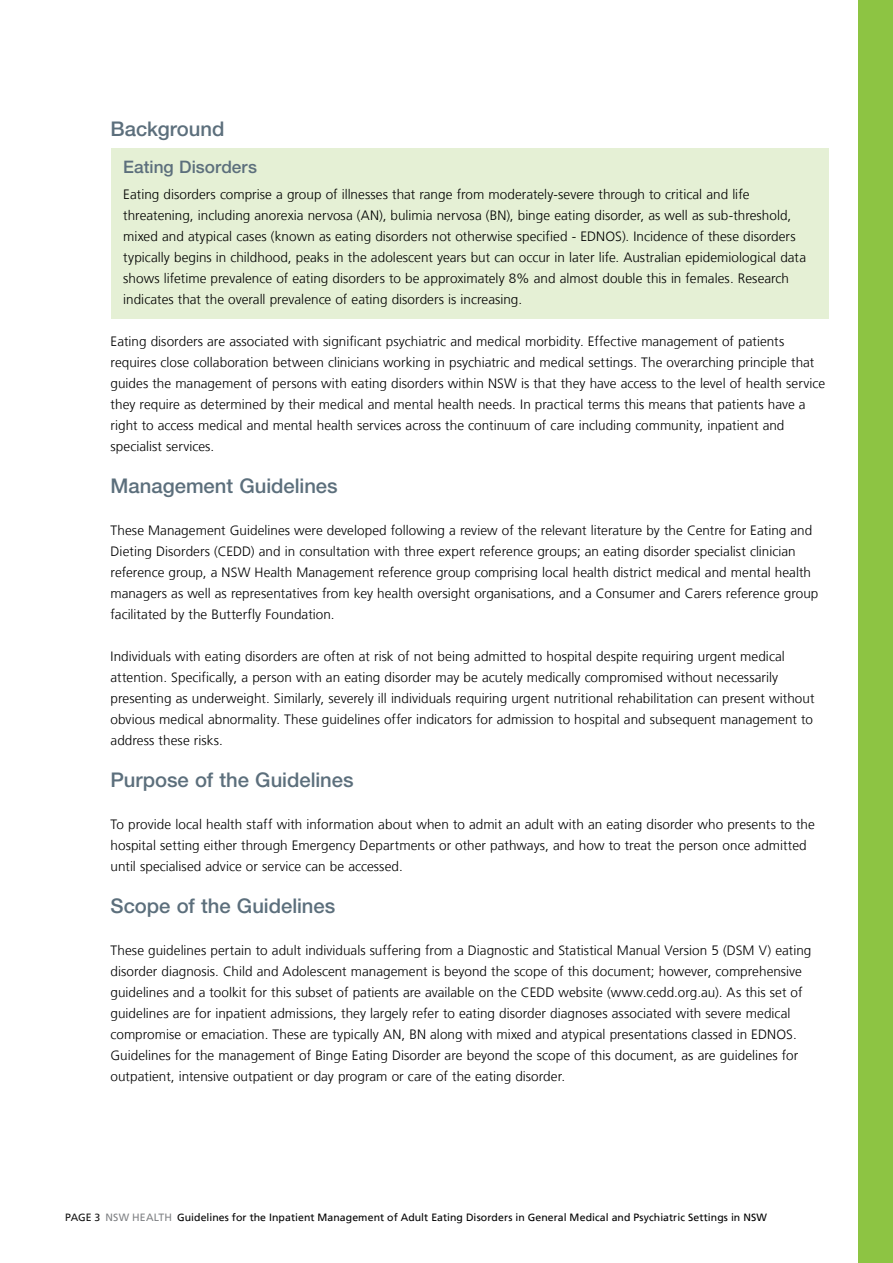
<style>
.page{position:relative;width:893px;height:1263px;background:#fff}
.page>*{position:absolute;margin:0;border:0;box-sizing:border-box;transform-origin:0 0}
._5a__Heading_1_no_nu{font:500 20.25px "Helvetica Neue";color:#5c6f7c}
._5b__Heading_2_no_nu{font:500 17.25px "Helvetica Neue";color:#5c6f7c}
._2a__Body_copy{font:300 13.5px/21px "Frutiger LT";letter-spacing:.005em;color:#000}
.t1{font:10.5px "Frutiger LT";letter-spacing:.005em;color:#000}
.s1{color:#141414}
.s2{color:#808285}
</style>
<div class="page">
<div style="left:111px;top:149px;width:717px;height:170px;background:#e5f0d5"></div>
<div style="left:858px;top:0;width:35px;height:1263px;background:#8dc443"></div>
<p class="_5a__Heading_1_no_nu" style="left:111px;top:116px;width:115px">Background</p>
<p class="_5b__Heading_2_no_nu" style="left:123px;top:157px;width:135px">Eating Disorders</p>
<p class="_2a__Body_copy" style="left:123px;top:184px;width:684px">Eating disorders comprise a group of illnesses that range from moderately-severe through to critical and life threatening, including anorexia nervosa (AN), bulimia nervosa (BN), binge eating disorder, as well as sub-threshold, mixed and atypical cases (known as eating disorders not otherwise specified - EDNOS). Incidence of these disorders typically begins in childhood, peaks in the adolescent years but can occur in later life. Australian epidemiological data shows lifetime prevalence of eating disorders to be approximately 8% and almost double this in females. Research indicates that the overall prevalence of eating disorders is increasing.</p>
<p class="_2a__Body_copy" style="left:111px;top:331px;width:716px">Eating disorders are associated with significant psychiatric and medical morbidity. Effective management of patients requires close collaboration between clinicians working in psychiatric and medical settings. The overarching principle that guides the management of persons with eating disorders within NSW is that they have access to the level of health service they require as determined by their medical and mental health needs. In practical terms this means that patients have a right to access medical and mental health services across the continuum of care including community, inpatient and specialist services.</p>
<p class="_5a__Heading_1_no_nu" style="left:111px;top:473px;width:229px">Management Guidelines</p>
<p class="_2a__Body_copy" style="left:111px;top:520px;width:709px">These Management Guidelines were developed following a review of the relevant literature by the Centre for Eating and Dieting Disorders (CEDD) and in consultation with three expert reference groups; an eating disorder specialist clinician reference group, a NSW Health Management reference group comprising local health district medical and mental health managers as well as representatives from key health oversight organisations, and a Consumer and Carers reference group facilitated by the Butterfly Foundation.</p>
<p class="_2a__Body_copy" style="left:111px;top:646px;width:705px">Individuals with eating disorders are often at risk of not being admitted to hospital despite requiring urgent medical attention. Specifically, a person with an eating disorder may be acutely medically compromised without necessarily presenting as underweight. Similarly, severely ill individuals requiring urgent nutritional rehabilitation can present without obvious medical abnormality. These guidelines offer indicators for admission to hospital and subsequent management to address these risks.</p>
<p class="_5a__Heading_1_no_nu" style="left:111px;top:767px;width:245px">Purpose of the Guidelines</p>
<p class="_2a__Body_copy" style="left:111px;top:814px;width:706px">To provide local health staff with information about when to admit an adult with an eating disorder who presents to the hospital setting either through Emergency Departments or other pathways, and how to treat the person once admitted until specialised advice or service can be accessed.</p>
<p class="_5a__Heading_1_no_nu" style="left:111px;top:893px;width:226px">Scope of the Guidelines</p>
<p class="_2a__Body_copy" style="left:111px;top:940px;width:702px">These guidelines pertain to adult individuals suffering from a Diagnostic and Statistical Manual Version 5 (DSM V) eating disorder diagnosis. Child and Adolescent management is beyond the scope of this document; however, comprehensive guidelines and a toolkit for this subset of patients are available on the CEDD website (www.cedd.org.au). As this set of guidelines are for inpatient admissions, they largely refer to eating disorder diagnoses associated with severe medical compromise or emaciation. These are typically AN, BN along with mixed and atypical presentations classed in EDNOS.<br>Guidelines for the management of Binge Eating Disorder are beyond the scope of this document, as are guidelines for outpatient, intensive outpatient or day program or care of the eating disorder.</p>
<p class="t1" style="left:65px;top:1211px;width:703px"><span class="s1">PAGE 3</span> <span class="s2">NSW HEALTH</span> Guidelines for the Inpatient Management of Adult Eating Disorders in General Medical and Psychiatric Settings in NSW</p>
</div>
